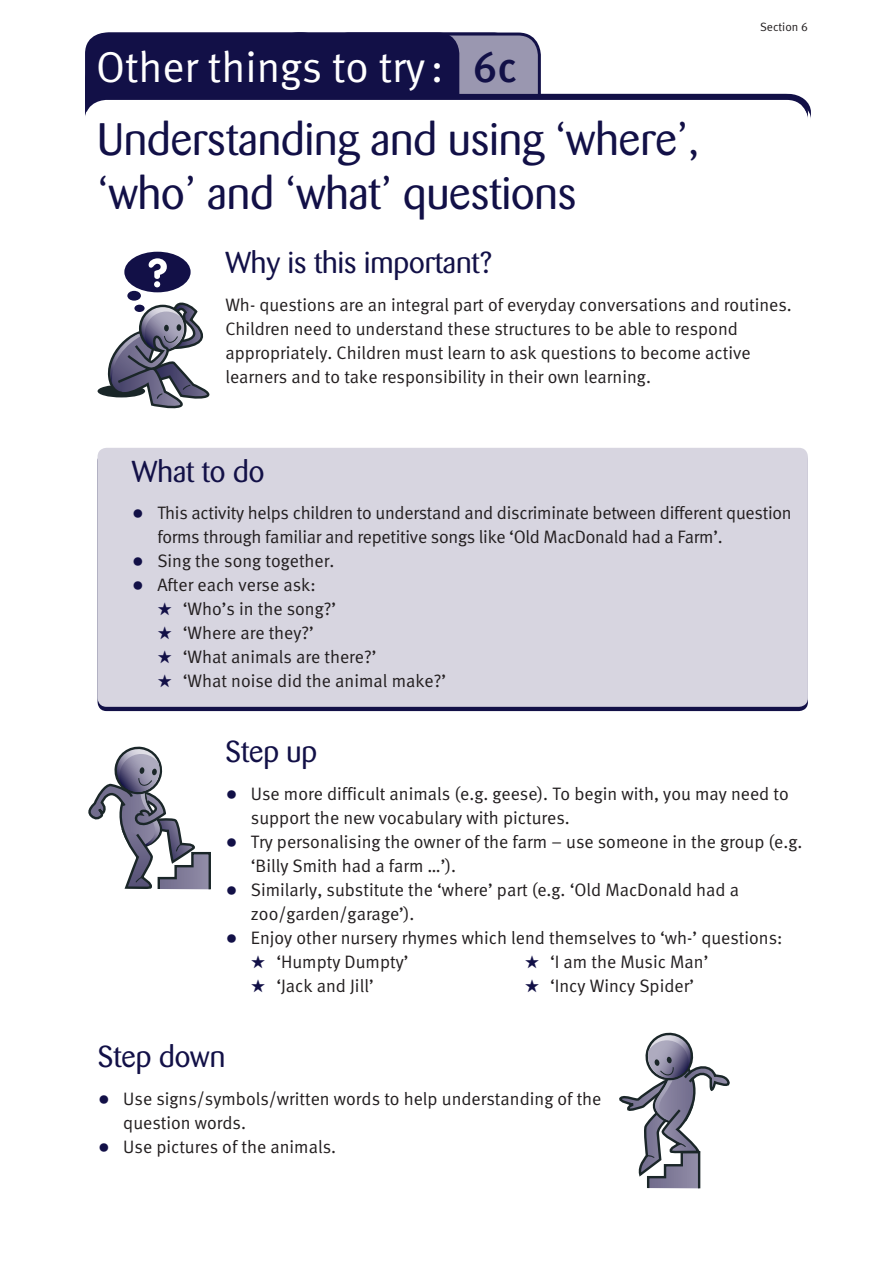
<style>
.page{position:relative;width:893px;height:1263px;background:#fff}
.page>*{position:absolute;margin:0;border:0;box-sizing:border-box;transform-origin:0 0}
.t1{font:45px/54px "Barmeno";color:#121047}
.t2{font:43.2px "Meta Normal LF";color:#fff}
.t3{font:30px "Barmeno";color:#121047}
.t4{font:18px/24px "Meta Normal LF";color:#231f20}
.t5{font:12px "Meta Normal LF";color:#231f20}
.s1{font-family:"Meta Medium LF";color:#121047}
.s2{font-size:24px;color:#121047}
.s3{color:#121047}
</style>
<div class="page">
<div style="left:327px;top:34px;width:212px;height:88px;background:#9a97b0;border-radius:21px"></div>
<div style="left:326px;top:33px;width:215px;height:90px;border:3px solid #121047;border-radius:21px"></div>
<div style="left:85px;top:33px;width:237px;height:90px;background:#121047;border-radius:21px"></div>
<div style="left:275px;top:33px;width:184px;height:90px;background:#121047;border-radius:21px"></div>
<svg style="left:85px;top:61px;width:726px;height:58px"></svg>
<div style="left:85px;top:100px;width:723px;height:159px;background:#fff;border-radius:21px"></div>
<div style="left:98px;top:448px;width:710px;height:259px;background:#d7d5e0;border-radius:9px"></div>
<svg style="left:88px;top:746px;width:123px;height:144px"></svg>
<svg style="left:619px;top:1033px;width:111px;height:156px"></svg>
<div style="left:98px;top:385px;width:47px;height:12px;background:#1a2628;border-radius:50%"></div>
<div style="left:124px;top:252px;width:67px;height:40px;background:#121047;border-radius:50%"></div>
<div style="left:127px;top:291px;width:14px;height:10px;background:#121047;border-radius:50%"></div>
<svg style="left:149px;top:258px;width:18px;height:29px"></svg>
<svg style="left:105px;top:302px;width:105px;height:107px"></svg>
<p class="t5" style="left:760px;top:20px;width:49px">Section 6</p>
<h2 class="t2" style="left:96px;top:42px;width:423px">Other things to try : <span class="s1">6c</span></h2>
<h1 class="t1" style="left:98px;top:113px;width:603px">Understanding and using ‘where’, ‘who’ and ‘what’ questions</h1>
<h3 class="t3" style="left:225px;top:246px;width:268px">Why is this important?</h3>
<p class="t4" style="left:225px;top:292px;width:568px">Wh- questions are an integral part of everyday conversations and routines.<br>Children need to understand these structures to be able to respond appropriately. Children must learn to ask questions to become active learners and to take responsibility in their own learning.</p>
<h3 class="t3" style="left:132px;top:454px;width:134px">What to do</h3>
<p class="t4" style="left:157px;top:501px;width:636px;text-indent:-26px"><span class="s2">•</span> This activity helps children to understand and discriminate between different question forms through familiar and repetitive songs like ‘Old MacDonald had a Farm’.</p>
<p class="t4" style="left:132px;top:549px;width:204px"><span class="s2">•</span> Sing the song together.</p>
<p class="t4" style="left:132px;top:573px;width:185px"><span class="s2">•</span> After each verse ask:</p>
<p class="t4" style="left:157px;top:597px;width:180px"><span class="s3">★</span> ‘Who’s in the song?’</p>
<p class="t4" style="left:157px;top:621px;width:158px"><span class="s3">★</span> ‘Where are they?’</p>
<p class="t4" style="left:157px;top:645px;width:221px"><span class="s3">★</span> ‘What animals are there?’</p>
<p class="t4" style="left:157px;top:669px;width:290px"><span class="s3">★</span> ‘What noise did the animal make?’</p>
<h3 class="t3" style="left:225px;top:735px;width:93px">Step up</h3>
<p class="t4" style="left:251px;top:781px;width:539px;text-indent:-26px"><span class="s2">•</span> Use more difficult animals (e.g. geese). To begin with, you may need to support the new vocabulary with pictures.</p>
<p class="t4" style="left:251px;top:829px;width:553px;text-indent:-26px"><span class="s2">•</span> Try personalising the owner of the farm – use someone in the group (e.g. ‘Billy Smith had a farm …’).</p>
<p class="t4" style="left:251px;top:877px;width:490px;text-indent:-26px"><span class="s2">•</span> Similarly, substitute the ‘where’ part (e.g. ‘Old MacDonald had a zoo/garden/garage’).</p>
<p class="t4" style="left:225px;top:925px;width:559px"><span class="s2">•</span> Enjoy other nursery rhymes which lend themselves to ‘wh-’ questions:</p>
<p class="t4" style="left:251px;top:949px;width:159px"><span class="s3">★</span> ‘Humpty Dumpty’</p>
<p class="t4" style="left:525px;top:949px;width:185px"><span class="s3">★</span> ‘I am the Music Man’</p>
<p class="t4" style="left:251px;top:973px;width:124px"><span class="s3">★</span> ‘Jack and Jill’</p>
<p class="t4" style="left:525px;top:973px;width:171px"><span class="s3">★</span> ‘Incy Wincy Spider’</p>
<h3 class="t3" style="left:98px;top:1039px;width:129px">Step down</h3>
<p class="t4" style="left:123px;top:1086px;width:480px;text-indent:-26px"><span class="s2">•</span> Use signs/symbols/written words to help understanding of the question words.</p>
<p class="t4" style="left:98px;top:1134px;width:240px"><span class="s2">•</span> Use pictures of the animals.</p>
</div>
